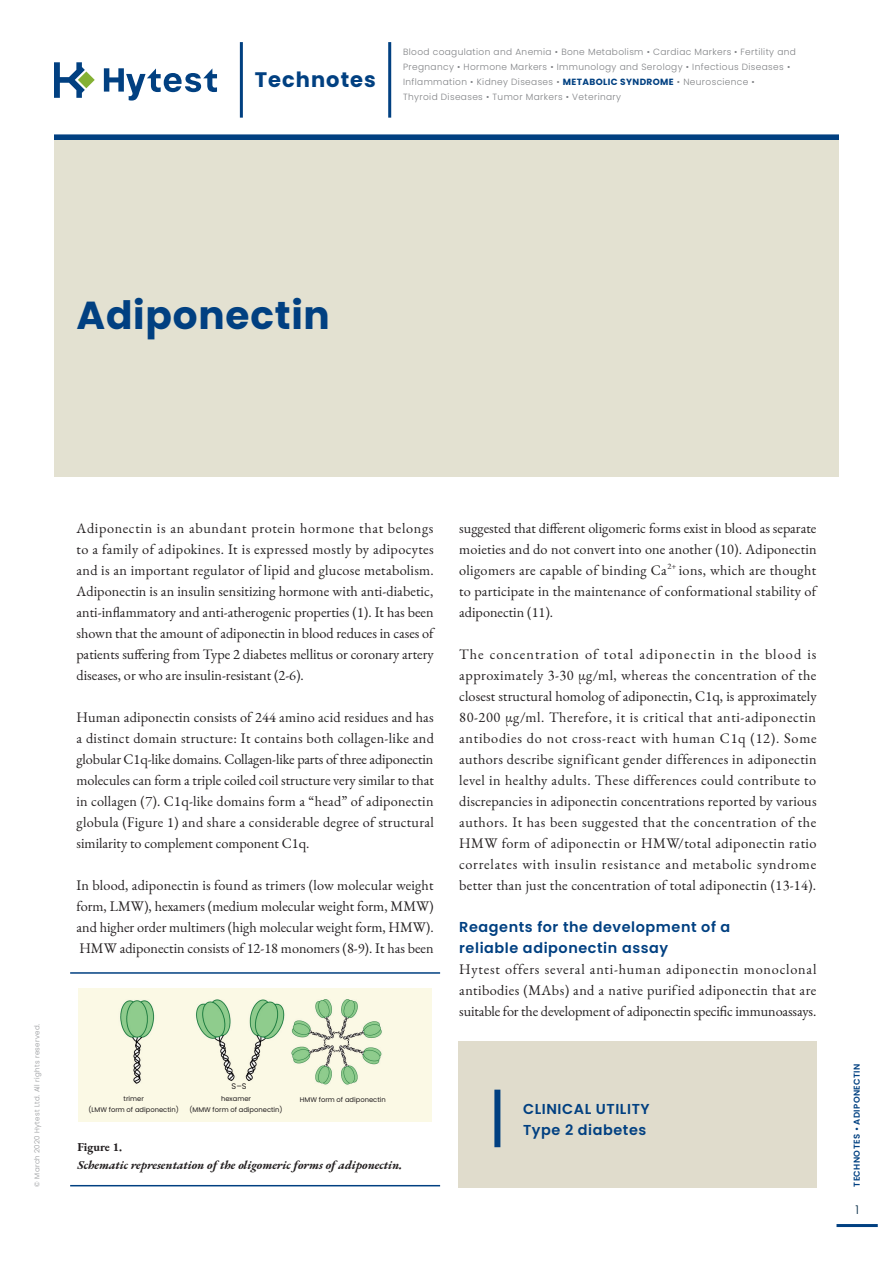
<style>
.page{position:relative;width:893px;height:1263px;background:#fff}
.page>*{position:absolute;margin:0;border:0;box-sizing:border-box;transform-origin:0 0}
.Otsikko{font:700 39px "Poppins";letter-spacing:.02em;color:#014081}
.t1{font:700 21px "Poppins";letter-spacing:.05em;color:#014081}
.Väliotsikko_pienellä{font:600 14.4px/21px "Poppins";letter-spacing:.04em;color:#014081}
.Nosto{font:600 14.4px "Poppins";letter-spacing:.04em;color:#014081}
.Leipäteksti{font:14.25px/21px "EB Garamond";color:#231f20;text-align:justify}
.Kuvateksti{font:italic 700 12px/18px "EB Garamond";color:#231f20}
.t2{font:300 12px "Poppins";color:#002842}
.t3{font:300 9px/15px "Poppins";letter-spacing:.04em;color:#808285}
.t4{font:600 8.55px "Poppins";letter-spacing:.04em;color:#014081}
.Figure_luvut{font:8.1px "Poppins";color:#231f20}
.t5{font:300 7.05px "Poppins";letter-spacing:.04em;color:#939598}
.Taulukkojen__kuvien_tekstit{font:6.75px "Poppins";color:#231f20}
.s1{font-weight:700;color:#014081}
.s2{font-style:normal}
</style>
<div class="page">
<hr style="left:836px;top:1224px;width:42px;height:3px;background:#014081">
<svg style="left:54px;top:62px;width:41px;height:36px"></svg>
<svg style="left:104px;top:68px;width:113px;height:33px"></svg>
<hr style="left:240px;top:42px;width:3px;height:76px;background:#014081">
<hr style="left:388px;top:42px;width:3px;height:76px;background:#014081">
<div style="left:54px;top:134px;width:785px;height:6px;background:#014081"></div>
<div style="left:54px;top:140px;width:785px;height:337px;background:#e3e1d1"></div>
<div style="left:458px;top:1041px;width:358px;height:146px;background:#e0dccc"></div>
<div style="left:494px;top:1090px;width:6px;height:57px;background:#014081"></div>
<hr style="left:70px;top:972px;width:370px;height:2px;background:#014081">
<hr style="left:70px;top:1185px;width:370px;height:1px;background:#014081">
<img style="left:78px;top:989px;width:353px;height:132px">
<h2 class="t1" style="left:255px;top:68px;width:123px">Technotes</h2>
<p class="t3" style="left:403px;top:45px;width:394px">Blood coagulation and Anemia • Bone Metabolism • Cardiac Markers • Fertility and Pregnancy • Hormone Markers • Immunology and Serology • Infectious Diseases • Inflammation • Kidney Diseases • <span class="s1">METABOLIC SYNDROME</span> • Neuroscience •<br>Thyroid Diseases • Tumor Markers • Veterinary</p>
<p class="Otsikko" style="left:77px;top:293px;width:255px">Adiponectin</p>
<p class="t5" style="left:33px;top:1187px;width:164px;rotate:-90deg">© March 2020 Hytest Ltd. All rights reserved.</p>
<p class="Leipäteksti" style="left:77px;top:518px;width:359px">Adiponectin is an abundant protein hormone that belongs to a family of adipokines. It is expressed mostly by adipocytes and is an important regulator of lipid and glucose metabolism.<br>Adiponectin is an insulin sensitizing hormone with anti-diabetic, anti-inflammatory and anti-atherogenic properties (1). It has been shown that the amount of adiponectin in blood reduces in cases of patients suffering from Type 2 diabetes mellitus or coronary artery diseases, or who are insulin-resistant (2-6).</p>
<p class="Leipäteksti" style="left:77px;top:707px;width:359px">Human adiponectin consists of 244 amino acid residues and has a distinct domain structure: It contains both collagen-like and globular C1q-like domains. Collagen-like parts of three adiponectin molecules can form a triple coiled coil structure very similar to that in collagen (7). C1q-like domains form a “head” of adiponectin globula (Figure 1) and share a considerable degree of structural similarity to complement component C1q.</p>
<p class="Leipäteksti" style="left:77px;top:875px;width:359px">In blood, adiponectin is found as trimers (low molecular weight form, LMW), hexamers (medium molecular weight form, MMW) and higher order multimers (high molecular weight form, HMW).<br>HMW adiponectin consists of 12-18 monomers (8-9). It has been</p>
<p class="Leipäteksti" style="left:459px;top:518px;width:359px">suggested that different oligomeric forms exist in blood as separate moieties and do not convert into one another (10). Adiponectin oligomers are capable of binding Ca<sup>2+</sup> ions, which are thought to participate in the maintenance of conformational stability of adiponectin (11).</p>
<p class="Leipäteksti" style="left:459px;top:644px;width:359px">The concentration of total adiponectin in the blood is approximately 3-30 µg/ml, whereas the concentration of the closest structural homolog of adiponectin, C1q, is approximately 80-200 µg/ml. Therefore, it is critical that anti-adiponectin antibodies do not cross-react with human C1q (12). Some authors describe significant gender differences in adiponectin level in healthy adults. These differences could contribute to discrepancies in adiponectin concentrations reported by various authors. It has been suggested that the concentration of the HMW form of adiponectin or HMW/total adiponectin ratio correlates with insulin resistance and metabolic syndrome better than just the concentration of total adiponectin (13-14).</p>
<p class="Väliotsikko_pienellä" style="left:459px;top:917px;width:273px">Reagents for the development of a reliable adiponectin assay</p>
<p class="Leipäteksti" style="left:459px;top:959px;width:359px">Hytest offers several anti-human adiponectin monoclonal antibodies (MAbs) and a native purified adiponectin that are suitable for the development of adiponectin specific immunoassays.</p>
<p class="Figure_luvut" style="left:232px;top:1081px;width:17px">S–S</p>
<p class="Taulukkojen__kuvien_tekstit" style="left:221px;top:1095px;width:32px">hexamer</p>
<p class="Taulukkojen__kuvien_tekstit" style="left:189px;top:1106px;width:95px">(MMW form of adiponectin)</p>
<p class="Taulukkojen__kuvien_tekstit" style="left:124px;top:1095px;width:22px">trimer</p>
<p class="Taulukkojen__kuvien_tekstit" style="left:89px;top:1106px;width:92px">(LMW form of adiponectin)</p>
<p class="Taulukkojen__kuvien_tekstit" style="left:300px;top:1095px;width:87px">HMW form of adiponectin</p>
<p class="Kuvateksti" style="left:77px;top:1138px;width:327px"><span class="s2">Figure 1.<br></span>Schematic representation of the oligomeric forms of adiponectin.</p>
<p class="Nosto" style="left:523px;top:1100px;width:128px">CLINICAL UTILITY</p>
<p class="Nosto" style="left:523px;top:1121px;width:125px">Type 2 diabetes</p>
<p class="t4" style="left:852px;top:1187px;width:125px;rotate:-90deg">TECHNOTES • ADIPONECTIN</p>
<p class="t2" style="left:855px;top:1202px;width:5px">1</p>
</div>
